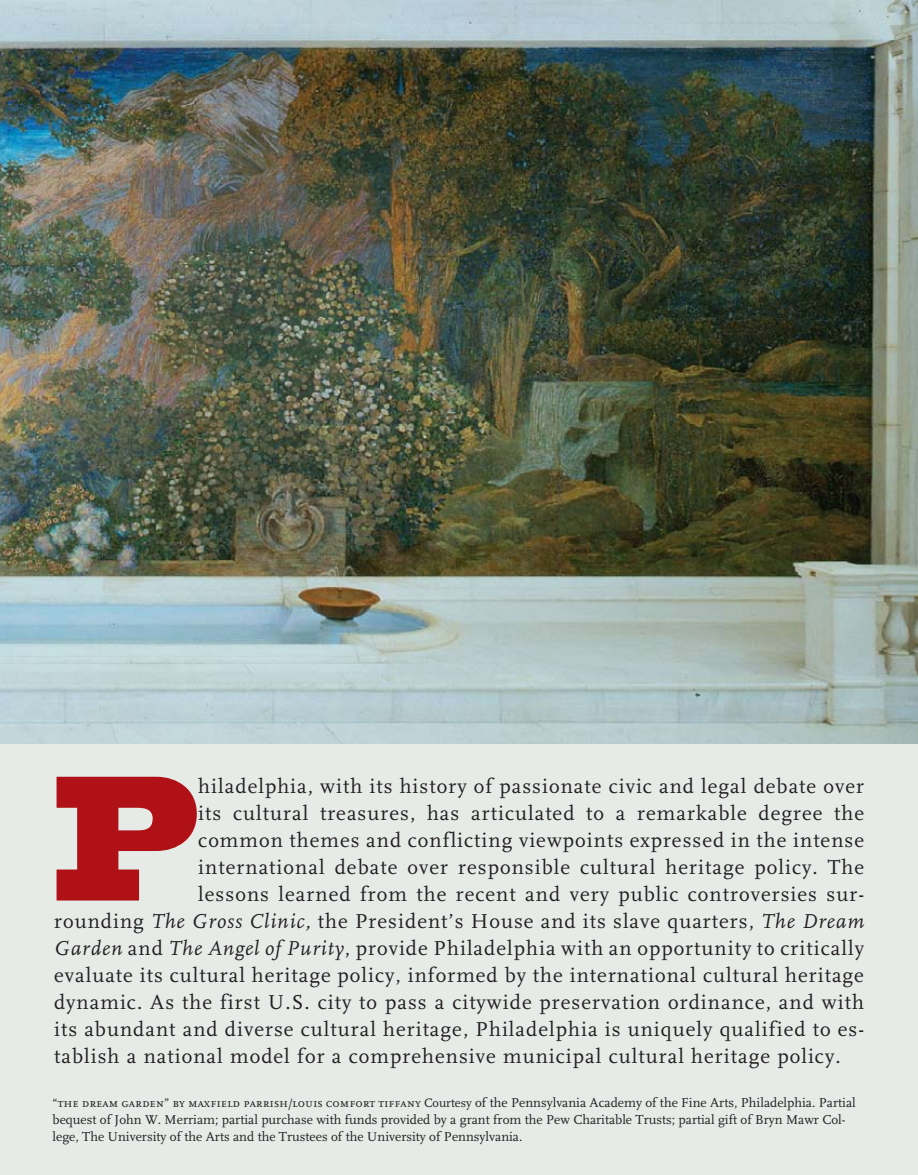
<style>
.page{position:relative;width:918px;height:1175px;background:#fff}
.page>*{position:absolute;margin:0;border:0;box-sizing:border-box;transform-origin:0 0}
.t1{font:900 165px "OL Egiziano Classic";color:#b01116}
.t2{font:21px "FF Scala";letter-spacing:.05em;color:#231f20}
.t3{font:13.5px/17.2px "FF Scala";color:#231f20}
.s1{font-style:italic}
.s2{font-family:"Scala Caps";font-size:12.75px}
.s3{font-size:12.75px}
</style>
<div class="page">
<div style="left:0;top:681px;width:918px;height:493px;background:#e6ebe8"></div>
<img style="left:0;top:0;width:918px;height:744px">
<h1 class="t1" style="left:54px;top:722px;width:146px">P</h1>
<p class="t2" style="left:198px;top:774px;width:667px">hiladelphia, with its history of passionate civic and legal debate over</p>
<p class="t2" style="left:198px;top:801px;width:667px">its cultural treasures, has articulated to a remarkable degree the</p>
<p class="t2" style="left:198px;top:828px;width:667px">common themes and conflicting viewpoints expressed in the intense</p>
<p class="t2" style="left:198px;top:855px;width:667px">international debate over responsible cultural heritage policy. The</p>
<p class="t2" style="left:198px;top:882px;width:667px">lessons learned from the recent and very public controversies sur-</p>
<p class="t2" style="left:54px;top:909px;width:812px">rounding <span class="s1">The Gross Clinic,</span> the President’s House and its slave quarters, <span class="s1">The Dream</span></p>
<p class="t2" style="left:54px;top:936px;width:811px"><span class="s1">Garden</span> and <span class="s1">The Angel of Purity</span>, provide Philadelphia with an opportunity to critically</p>
<p class="t2" style="left:54px;top:963px;width:811px">evaluate its cultural heritage policy, informed by the international cultural heritage</p>
<p class="t2" style="left:54px;top:990px;width:811px">dynamic. As the first U.S. city to pass a citywide preservation ordinance, and with</p>
<p class="t2" style="left:54px;top:1017px;width:812px">its abundant and diverse cultural heritage, Philadelphia is uniquely qualified to es-</p>
<p class="t2" style="left:54px;top:1044px;width:788px">tablish a national model for a comprehensive municipal cultural heritage policy.</p>
<p class="t3" style="left:53px;top:1093px;width:805px"><span class="s2">“the dream garden” by maxfield parrish/louis comfort tiffany</span> <span class="s3">Courtesy</span> of the Pennsylvania Academy of the Fine Arts, Philadelphia. Partial bequest of John W. Merriam; partial purchase with funds provided by a grant from the Pew Charitable Trusts; partial gift of Bryn Mawr Col&shy;lege, The University of the Arts and the Trustees of the University of Pennsylvania.</p>
</div>
